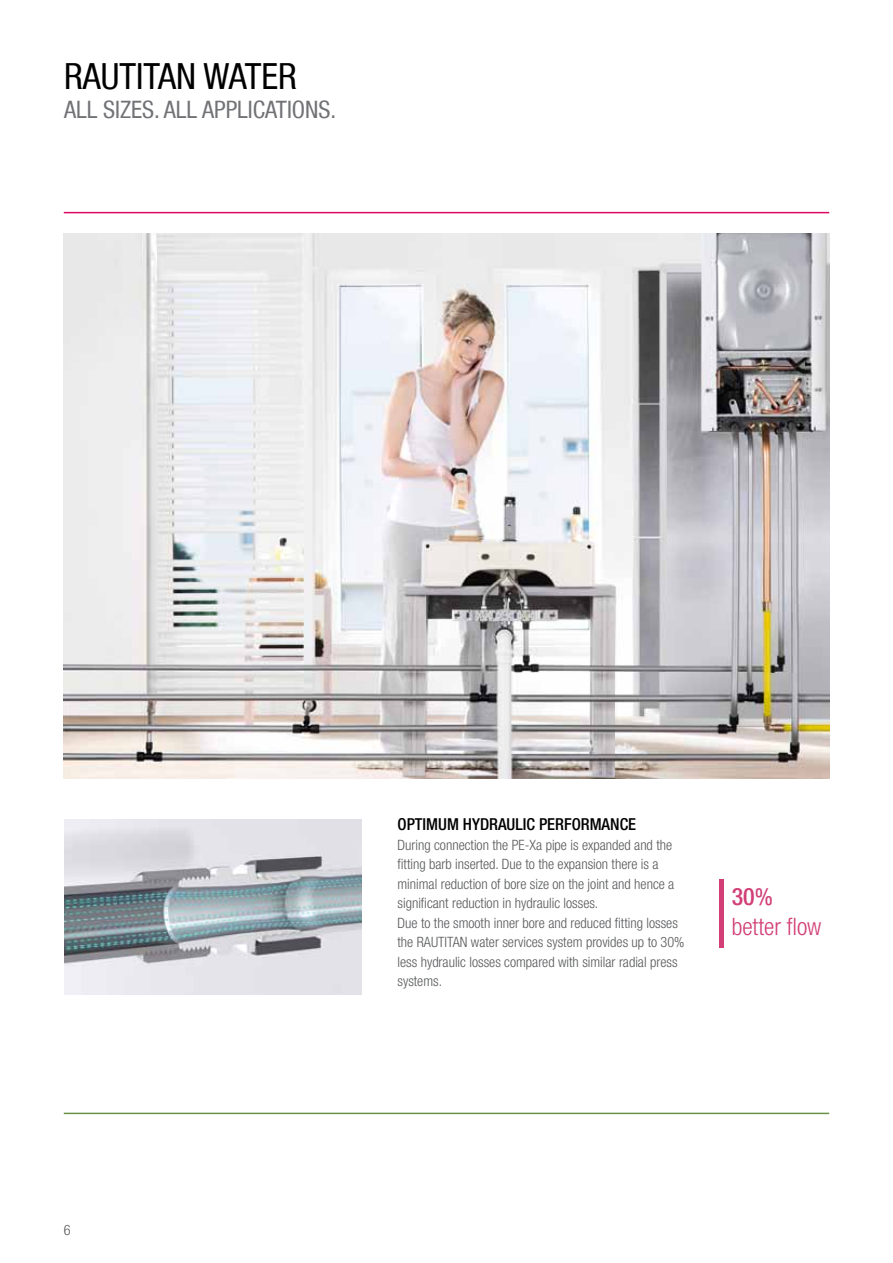
<style>
.page{position:relative;width:893px;height:1263px;background:#fff}
.page>*{position:absolute;margin:0;border:0;box-sizing:border-box;transform-origin:0 0}
.t1{font:condensed 36px "Helvetica Neue LT Com";color:#000}
.t2{font:condensed 24px "Helvetica Neue LT Com";color:#717275}
.t3{font:300 condensed 24px/30px "Helvetica Neue LT Com";color:#d13f76}
.t4{font:500 condensed 16.5px "Helvetica Neue LT Com";color:#000}
.t5{font:300 condensed 14.25px/19.5px "Helvetica Neue LT Com";color:#58595b}
.s1{font-weight:500}
.s2{font-weight:400}
</style>
<div class="page">
<hr style="left:64px;top:212px;width:765px;height:1px;background:#db0962">
<hr style="left:64px;top:1113px;width:765px;height:1px;background:#679146">
<img style="left:64px;top:234px;width:765px;height:545px">
<div style="left:719px;top:879px;width:5px;height:68px;background:#d13f76"></div>
<img style="left:64px;top:819px;width:298px;height:176px">
<h1 class="t1" style="left:64px;top:56px;width:234px">RAUTITAN WATER</h1>
<h2 class="t2" style="left:64px;top:96px;width:274px">ALL SIZES. ALL APPLICATIONS.</h2>
<p class="t5" style="left:64px;top:1220px;width:8px">6</p>
<p class="t4" style="left:397px;top:814px;width:240px">OPTIMUM HYDRAULIC PERFORMANCE</p>
<p class="t5" style="left:397px;top:835px;width:289px">During connection the PE-Xa pipe is expanded and the fitting barb inserted. Due to the expansion there is a minimal reduction of bore size on the joint and hence a significant reduction in hydraulic losses.<br>Due to the smooth inner bore and reduced fitting losses the RAUTITAN water services system provides up to 30% less hydraulic losses compared with similar radial press systems.</p>
<h2 class="t3" style="left:732px;top:882px;width:91px"><span class="s1">30</span><span class="s2">% </span>better flow</h2>
</div>
